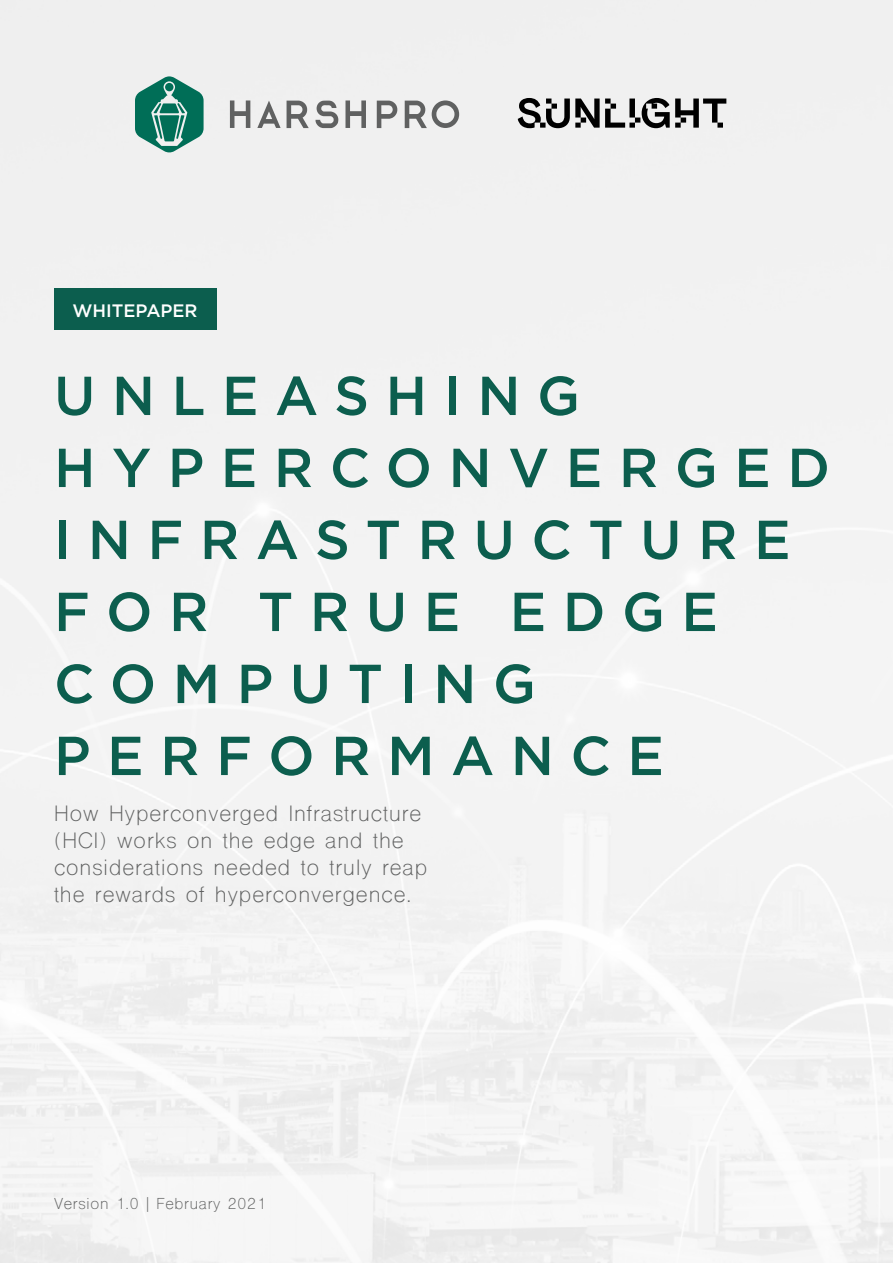
<style>
.page{position:relative;width:893px;height:1263px;background:#f2f2f2}
.page>*{position:absolute;margin:0;border:0;box-sizing:border-box;transform-origin:0 0}
.t1{font:500 54.75px/72px "Gotham";letter-spacing:.3em;color:#0c5e4e}
.t2{font:21px/27px "Shree Dev 0714";letter-spacing:.05em;color:#606161}
.t3{font:500 18px "Gotham";color:#fff}
.t4{font:15px "Shree Dev 0714";letter-spacing:.05em;color:#606161}
</style>
<div class="page">
<div style="left:54px;top:288px;width:162px;height:41px;background:#0c5e4e"></div>
<svg style="left:135px;top:76px;width:69px;height:76px"></svg>
<svg style="left:230px;top:100px;width:20px;height:28px"></svg>
<svg style="left:257px;top:101px;width:24px;height:27px"></svg>
<svg style="left:287px;top:101px;width:22px;height:27px"></svg>
<svg style="left:316px;top:101px;width:22px;height:27px"></svg>
<svg style="left:345px;top:100px;width:21px;height:28px"></svg>
<svg style="left:377px;top:101px;width:20px;height:27px"></svg>
<svg style="left:405px;top:100px;width:54px;height:28px"></svg>
<svg style="left:518px;top:98px;width:208px;height:30px"></svg>
<p class="t3" style="left:72px;top:300px;width:127px">WHITEPAPER</p>
<h1 class="t1" style="left:54px;top:358px;width:778px">UNLEASHING<br>HYPERCONVERGED<br>INFRASTRUCTURE<br>FOR TRUE EDGE<br>COMPUTING<br>PERFORMANCE</h1>
<p class="t2" style="left:54px;top:802px;width:375px">How Hyperconverged Infrastructure (HCI) works on the edge and the considerations needed to truly reap the rewards of hyperconvergence.</p>
<p class="t4" style="left:54px;top:1194px;width:213px">Version 1.0 | February 2021</p>
</div>
